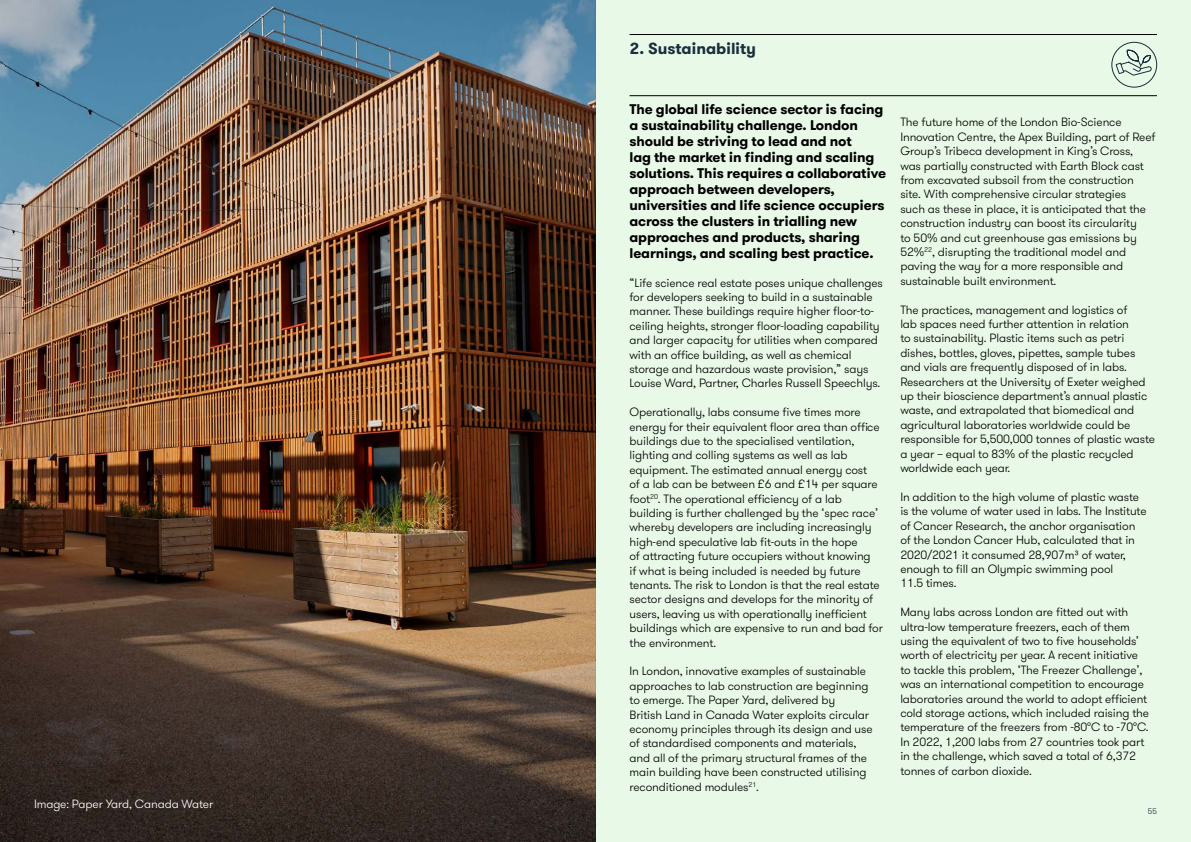
<style>
.page{position:relative;width:1191px;height:842px;background:#fff}
.page>*{position:absolute;margin:0;border:0;box-sizing:border-box;transform-origin:0 0}
.t1{font:700 16px "GT Walsheim";letter-spacing:-.01em;color:#1a2e3d}
.t2{font:700 14px/16px "GT Walsheim";letter-spacing:-.01em;color:#000}
.t3{font:300 12px/14.4px "GT Walsheim";letter-spacing:-.01em;color:#000}
.t4{font:300 12px "GT Walsheim";letter-spacing:-.01em;color:#fff}
.t5{font:300 8px "GT Walsheim";color:#1a2e3d}
</style>
<div class="page">
<img style="left:0;top:0;width:595px;height:842px">
<div style="left:595px;top:0;width:596px;height:842px;background:#e9f9e7"></div>
<hr style="left:629px;top:95px;width:528px;height:1px;background:#000">
<hr style="left:629px;top:34px;width:528px;height:1px;background:#000">
<div style="left:1111px;top:42px;width:46px;height:46px;border:1px solid #1a2e3d;border-radius:50%"></div>
<svg style="left:1115px;top:49px;width:37px;height:27px"></svg>
<p class="t4" style="left:34px;top:796px;width:181px">Image: Paper Yard, Canada Water</p>
<h1 class="t1" style="left:629px;top:38px;width:128px">2. Sustainability</h1>
<p class="t2" style="left:629px;top:101px;width:258px">The global life science sector is facing a sustainability challenge. London should be striving to lead and not<br>lag the market in finding and scaling solutions. This requires a collaborative approach between developers, universities and life science occupiers across the clusters in trialling new approaches and products, sharing learnings, and scaling best practice.</p>
<p class="t3" style="left:629px;top:275px;width:255px">“Life science real estate poses unique challenges for developers seeking to build in a sustainable manner. These buildings require higher floor-to&shy;ceiling heights, stronger floor-loading capability and larger capacity for utilities when compared with an office building, as well as chemical storage and hazardous waste provision,” says Louise Ward, Partner, Charles Russell Speechlys.</p>
<p class="t3" style="left:629px;top:405px;width:255px">Operationally, labs consume five times more energy for their equivalent floor area than office buildings due to the specialised ventilation, lighting and colling systems as well as lab equipment. The estimated annual energy cost<br>of a lab can be between £6 and £14 per square foot<sup>20</sup>. The operational efficiency of a lab building is further challenged by the ‘spec race’ whereby developers are including increasingly high-end speculative lab fit-outs in the hope<br>of attracting future occupiers without knowing<br>if what is being included is needed by future tenants. The risk to London is that the real estate sector designs and develops for the minority of users, leaving us with operationally inefficient buildings which are expensive to run and bad for the environment.</p>
<p class="t3" style="left:629px;top:664px;width:245px">In London, innovative examples of sustainable approaches to lab construction are beginning to emerge. The Paper Yard, delivered by<br>British Land in Canada Water exploits circular economy principles through its design and use of standardised components and materials, and all of the primary structural frames of the main building have been constructed utilising reconditioned modules<sup>21</sup>.</p>
<p class="t3" style="left:900px;top:115px;width:257px">The future home of the London Bio-Science Innovation Centre, the Apex Building, part of Reef Group’s Tribeca development in King’s Cross, was partially constructed with Earth Block cast from excavated subsoil from the construction site. With comprehensive circular strategies<br>such as these in place, it is anticipated that the construction industry can boost its circularity<br>to 50% and cut greenhouse gas emissions by 52%<sup>22</sup>, disrupting the traditional model and paving the way for a more responsible and sustainable built environment.</p>
<p class="t3" style="left:900px;top:302px;width:256px">The practices, management and logistics of<br>lab spaces need further attention in relation<br>to sustainability. Plastic items such as petri dishes, bottles, gloves, pipettes, sample tubes and vials are frequently disposed of in labs.<br>Researchers at the University of Exeter weighed up their bioscience department’s annual plastic waste, and extrapolated that biomedical and agricultural laboratories worldwide could be responsible for 5,500,000 tonnes of plastic waste a year – equal to 83% of the plastic recycled worldwide each year.</p>
<p class="t3" style="left:900px;top:490px;width:248px">In addition to the high volume of plastic waste is the volume of water used in labs. The Institute of Cancer Research, the anchor organisation of the London Cancer Hub, calculated that in 2020/2021 it consumed 28,907m3 of water, enough to fill an Olympic swimming pool<br>11.5 times.</p>
<p class="t3" style="left:900px;top:605px;width:250px">Many labs across London are fitted out with ultra-low temperature freezers, each of them using the equivalent of two to five households’ worth of electricity per year. A recent initiative to tackle this problem, ‘The Freezer Challenge’, was an international competition to encourage laboratories around the world to adopt efficient cold storage actions, which included raising the temperature of the freezers from -80°C to -70°C.<br>In 2022, 1,200 labs from 27 countries took part in the challenge, which saved a total of 6,372 tonnes of carbon dioxide.</p>
<p class="t5" style="left:1147px;top:806px;width:11px">55</p>
</div>
